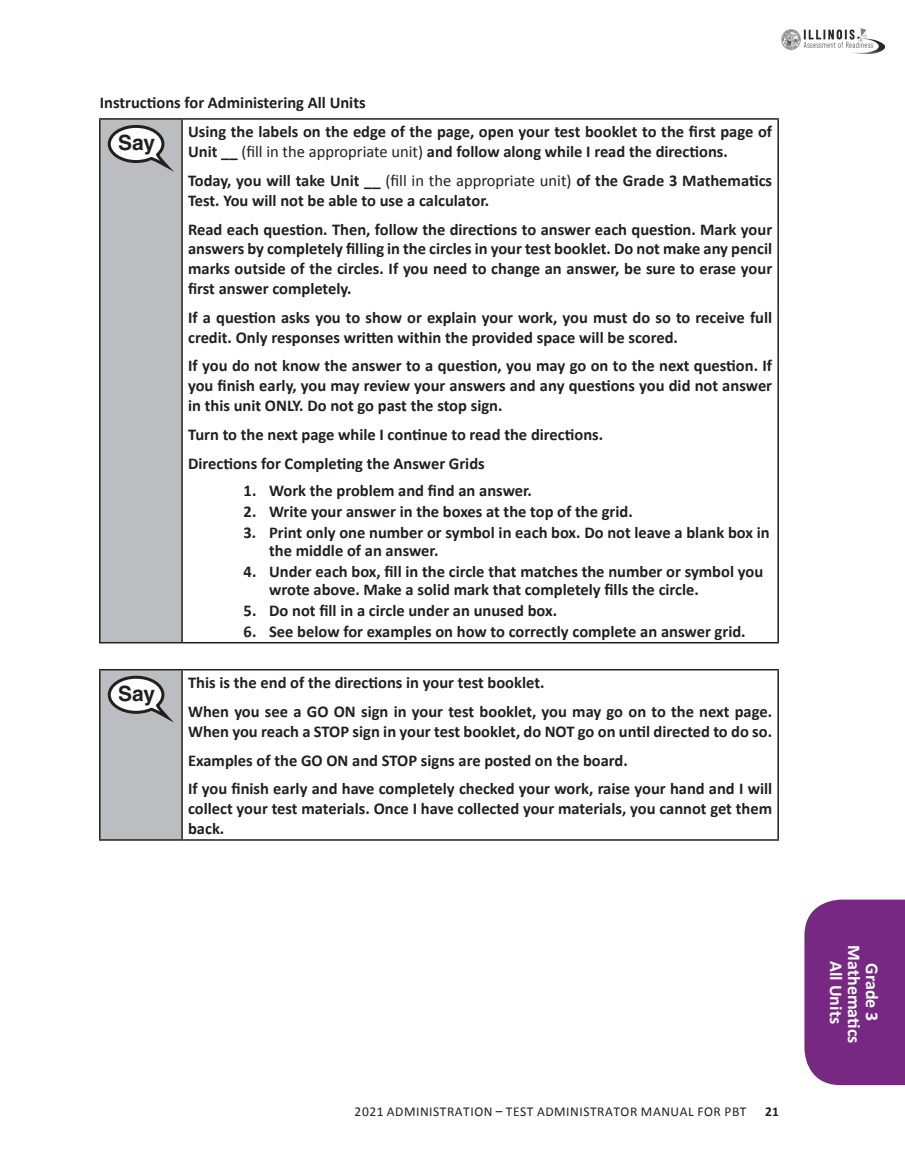
<style>
.page{position:relative;width:905px;height:1175px;background:#fff}
.page>*{position:absolute;margin:0;border:0;box-sizing:border-box;transform-origin:0 0}
.t1{font:700 21px "Helvetica LT Std";letter-spacing:-.01em;color:#231f20}
.t2{font:700 18px/18px "Calibri";color:#fff;text-align:center}
.t3{font:700 16.5px/19.8px "Calibri";color:#231f20}
.t4{font:13.5px "Calibri";letter-spacing:.04em;color:#231f20}
.t5{font:700 13.5px "Calibri";color:#231f20}
.s1{font-weight:400}
</style>
<div class="page">
<div style="left:804px;top:899px;width:100px;height:186px;background:#772882"></div>
<img style="left:782px;top:29px;width:102px;height:24px">
<div style="left:100px;top:119px;width:82px;height:523px;background:#bcbdc0"></div>
<hr style="left:99px;top:118px;width:83px;height:2px;background:#231f20">
<hr style="left:99px;top:120px;width:1px;height:522px;background:#231f20">
<hr style="left:182px;top:118px;width:596px;height:2px;background:#231f20">
<hr style="left:777px;top:120px;width:1px;height:522px;background:#231f20">
<hr style="left:99px;top:642px;width:83px;height:1px;background:#231f20">
<hr style="left:182px;top:642px;width:596px;height:1px;background:#231f20">
<hr style="left:181px;top:120px;width:2px;height:522px;background:#231f20">
<svg style="left:108px;top:125px;width:62px;height:44px"></svg>
<div style="left:100px;top:669px;width:82px;height:171px;background:#bcbdc0"></div>
<hr style="left:99px;top:669px;width:83px;height:1px;background:#231f20">
<hr style="left:99px;top:670px;width:1px;height:169px;background:#231f20">
<hr style="left:182px;top:669px;width:596px;height:1px;background:#231f20">
<hr style="left:181px;top:670px;width:2px;height:169px;background:#231f20">
<hr style="left:777px;top:670px;width:1px;height:169px;background:#231f20">
<hr style="left:99px;top:839px;width:83px;height:1px;background:#231f20">
<hr style="left:182px;top:839px;width:596px;height:1px;background:#231f20">
<svg style="left:108px;top:675px;width:62px;height:44px"></svg>
<p class="t3" style="left:100px;top:92px;width:267px">Instructions for Administering All Units</p>
<p class="t1" style="left:118px;top:130px;width:38px">Say</p>
<p class="t3" style="left:188px;top:121px;width:585px">Using the labels on the edge of the page, open your test booklet to the first page of<br>Unit __ <span class="s1">(fill in the appropriate unit)</span> and follow along while I read the directions.</p>
<p class="t3" style="left:188px;top:170px;width:585px">Today, you will take Unit __ <span class="s1">(fill in the appropriate unit)</span> of the Grade 3 Mathematics<br>Test. You will not be able to use a calculator.</p>
<p class="t3" style="left:188px;top:218px;width:585px;text-align:justify">Read each question. Then, follow the directions to answer each question. Mark your answers by completely filling in the circles in your test booklet. Do not make any pencil marks outside of the circles. If you need to change an answer, be sure to erase your first answer completely.</p>
<p class="t3" style="left:188px;top:307px;width:585px">If a question asks you to show or explain your work, you must do so to receive full credit. Only responses written within the provided space will be scored.</p>
<p class="t3" style="left:188px;top:355px;width:585px;text-align:justify">If you do not know the answer to a question, you may go on to the next question. If you finish early, you may review your answers and any questions you did not answer in this unit ONLY. Do not go past the stop sign.</p>
<p class="t3" style="left:188px;top:419px;width:416px;line-height:28.8px">Turn to the next page while I continue to read the directions.<br>Directions for Completing the Answer Grids</p>
<p class="t3" style="left:244px;top:479px;width:290px">1. Work the problem and find an answer.</p>
<p class="t3" style="left:244px;top:500px;width:390px">2. Write your answer in the boxes at the top of the grid.</p>
<p class="t3" style="left:269px;top:522px;width:502px;line-height:18px;text-indent:-26px">3. Print only one number or symbol in each box. Do not leave a blank box in the middle of an answer.</p>
<p class="t3" style="left:269px;top:561px;width:495px;line-height:18px;text-indent:-26px">4. Under each box, fill in the circle that matches the number or symbol you wrote above. Make a solid mark that completely fills the circle.</p>
<p class="t3" style="left:244px;top:599px;width:315px">5. Do not fill in a circle under an unused box.</p>
<p class="t3" style="left:244px;top:620px;width:503px">6. See below for examples on how to correctly complete an answer grid.</p>
<p class="t1" style="left:118px;top:681px;width:38px">Say</p>
<p class="t3" style="left:188px;top:667px;width:585px;line-height:28.8px">This is the end of the directions in your test booklet.<br>When you see a GO ON sign in your test booklet, you may go on to the next page.</p>
<p class="t3" style="left:188px;top:716px;width:585px;line-height:28.8px">When you reach a STOP sign in your test booklet, do NOT go on until directed to do so.<br>Examples of the GO ON and STOP signs are posted on the board.<br>If you finish early and have completely checked your work, raise your hand and I will</p>
<p class="t3" style="left:188px;top:798px;width:585px">collect your test materials. Once I have collected your materials, you cannot get them back.</p>
<p class="t4" style="left:354px;top:1102px;width:393px">2021 ADMINISTRATION – TEST ADMINISTRATOR MANUAL FOR PBT</p>
<p class="t5" style="left:765px;top:1102px;width:15px">21</p>
<p class="t2" style="left:881px;top:945px;width:100px;rotate:90deg">Grade 3<br>Mathematics<br>All Units</p>
</div>
